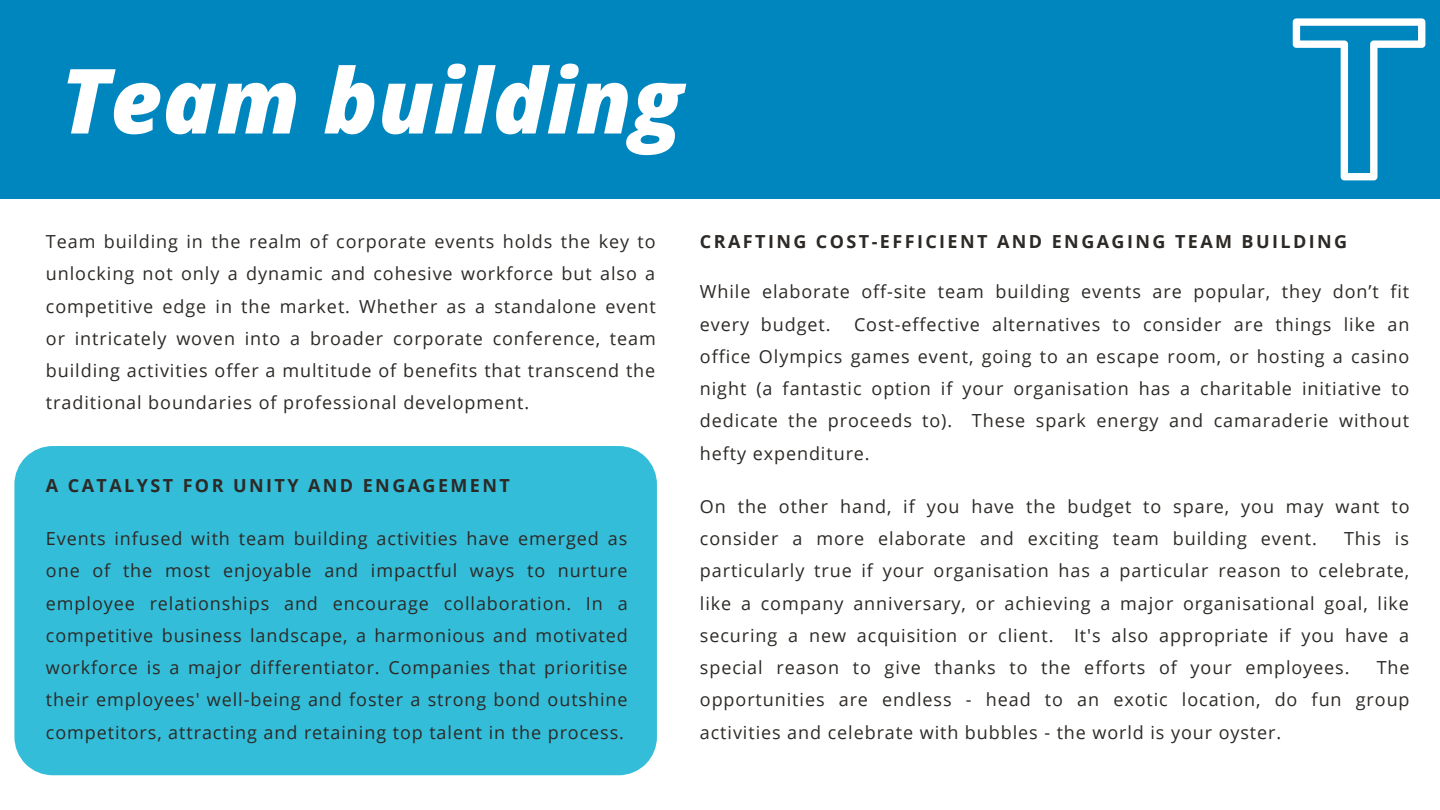
<style>
.page{position:relative;width:1440px;height:810px;background:#fff}
.page>*{position:absolute;margin:0;border:0;box-sizing:border-box;transform-origin:0 0}
.t1{font:italic 800 90px "Open Sans";color:#fff}
.t2{font:18px/32.2px "Open Sans";letter-spacing:.05em;color:#2c2926;text-align:justify}
.t3{font:700 18px "Open Sans";letter-spacing:.135em;color:#2c2926}
</style>
<div class="page">
<div style="left:0;top:0;width:1440px;height:199px;background:#0086bf"></div>
<svg style="left:1293px;top:18px;width:132px;height:162px"></svg>
<div style="left:14px;top:446px;width:643px;height:329px;background:#33bdd8"></div>
<p class="t1" style="left:61px;top:37px;width:623px">Team building</p>
<p class="t2" style="left:46px;top:225px;width:611px">Team building in the realm of corporate events holds the key to unlocking not only a dynamic and cohesive workforce but also a competitive edge in the market. Whether as a standalone event or intricately woven into a broader corporate conference, team building activities offer a multitude of benefits that transcend the traditional boundaries of professional development.</p>
<p class="t3" style="left:46px;top:473px;width:465px">A CATALYST FOR UNITY AND ENGAGEMENT</p>
<p class="t2" style="left:46px;top:522px;width:584px">Events infused with team building activities have emerged as one of the most enjoyable and impactful ways to nurture employee relationships and encourage collaboration. In a competitive business landscape, a harmonious and motivated workforce is a major differentiator. Companies that prioritise their employees' well-being and foster a strong bond outshine competitors, attracting and retaining top talent in the process.</p>
<p class="t3" style="left:700px;top:229px;width:649px">CRAFTING COST-EFFICIENT AND ENGAGING TEAM BUILDING</p>
<p class="t2" style="left:700px;top:275px;width:711px">While elaborate off-site team building events are popular, they don’t fit every budget.</p>
<p class="t2" style="left:700px;top:308px;width:711px;text-indent:154px">Cost-effective alternatives to consider are things like an office Olympics games event, going to an escape room, or hosting a casino night (a fantastic option if your organisation has a charitable initiative to dedicate the proceeds to). These spark energy and camaraderie without hefty expenditure.</p>
<p class="t2" style="left:700px;top:490px;width:711px">On the other hand, if you have the budget to spare, you may want to consider a more elaborate and exciting team building event.</p>
<p class="t2" style="left:700px;top:522px;width:711px;text-indent:644px">This is particularly true if your organisation has a particular reason to celebrate, like a company anniversary, or achieving a major organisational goal, like securing a new acquisition or client. It's also appropriate if you have a special reason to give thanks to the efforts of your employees.</p>
<p class="t2" style="left:700px;top:651px;width:711px;text-indent:677px">The opportunities are endless - head to an exotic location, do fun group activities and celebrate with bubbles - the world is your oyster.</p>
</div>
